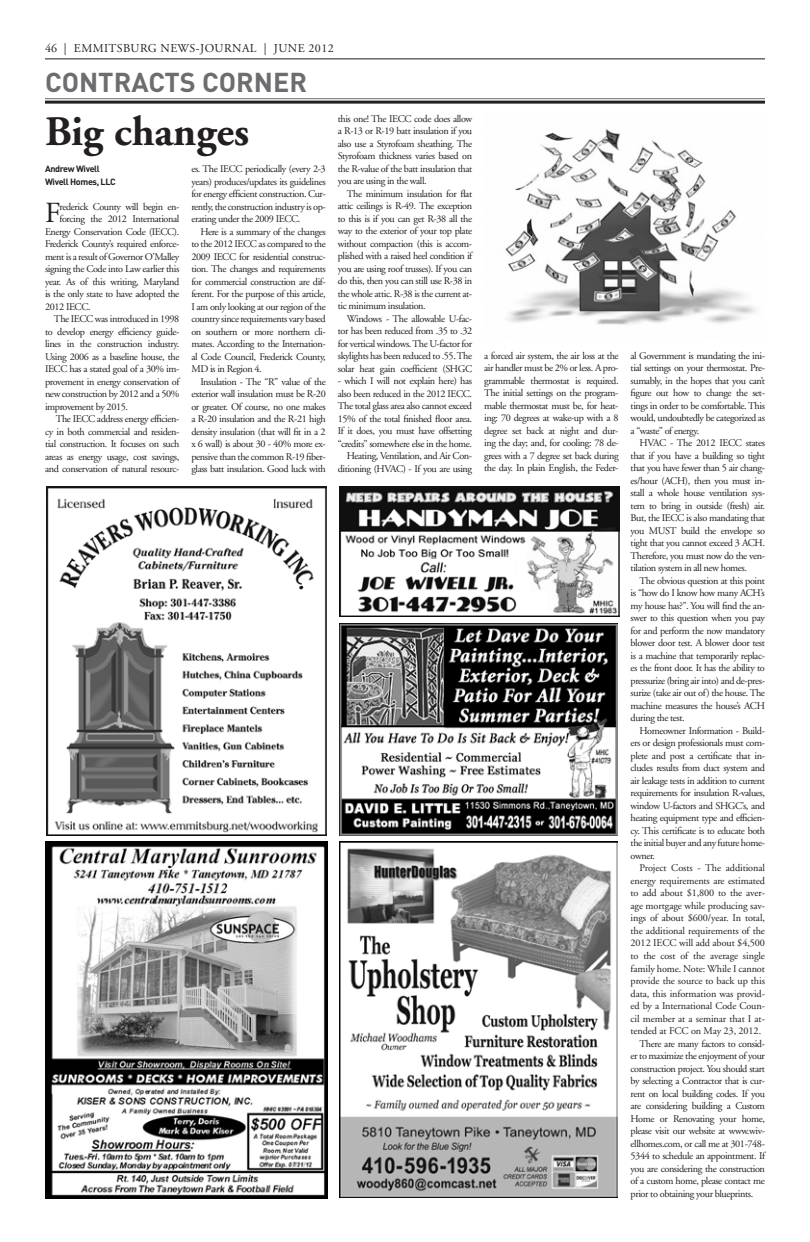
<style>
.page{position:relative;width:810px;height:1242px;background:#fff}
.page>*{position:absolute;margin:0;border:0;box-sizing:border-box;transform-origin:0 0}
.t1{font:700 42px "Adobe Garamond";color:#231f20}
.t2{font:29.1px "Adobe Garamond";color:#231f20}
.t3{font:700 27px "DIN";color:#6c6d70}
.t4{font:12px "Adobe Garamond";letter-spacing:.035em;color:#231f20}
.t5{font:10.2px/12.5px "Adobe Garamond";letter-spacing:-.04em;color:#231f20;text-align:justify}
.t6{font:10.2px "Adobe Garamond";letter-spacing:-.01em;color:#231f20}
.t7{font:700 9px/12.5px "DIN";letter-spacing:-.04em;color:#231f20}
</style>
<div class="page">
<hr style="left:45px;top:98px;width:720px;height:1px;background:#6c6d70">
<hr style="left:45px;top:101px;width:720px;height:3px;background:#231f20">
<hr style="left:45px;top:58px;width:720px;height:1px;background:#6c6d70">
<img style="left:45px;top:841px;width:282px;height:357px">
<img style="left:340px;top:842px;width:278px;height:355px">
<img style="left:339px;top:624px;width:279px;height:211px">
<img style="left:47px;top:486px;width:279px;height:350px">
<img style="left:340px;top:486px;width:279px;height:131px">
<img style="left:505px;top:129px;width:251px;height:196px">
<p class="t4" style="left:45px;top:42px;width:290px">46 | EMMITSBURG NEWS-JOURNAL | JUNE 2012</p>
<h3 class="t3" style="left:45px;top:65px;width:35px">Contracts</h3>
<h3 class="t3" style="left:202px;top:65px;width:19px">corner</h3>
<h1 class="t1" style="left:45px;top:108px;width:206px">Big changes</h1>
<p class="t5" style="left:191px;top:163px;width:136px">es. The IECC periodically (every 2-3 years) produces/updates its guidelines for energy efficient construction. Cur&shy;rently, the construction industry is op&shy;erating under the 2009 IECC.</p>
<p class="t5" style="left:191px;top:225px;width:136px;text-indent:9px">Here is a summary of the changes to the 2012 IECC as compared to the 2009 IECC for residential construc&shy;tion. The changes and requirements for commercial construction are dif&shy;ferent. For the purpose of this article, I am only looking at our region of the country since requirements vary based on southern or more northern cli&shy;mates. According to the Internation&shy;al Code Council, Frederick County, MD is in Region 4.</p>
<p class="t5" style="left:191px;top:375px;width:136px;text-indent:9px">Insulation - The “R” value of the exterior wall insulation must be R-20 or greater. Of course, no one makes a R-20 insulation and the R-21 high density insulation (that will fit in a 2 x 6 wall) is about 30 - 40% more ex&shy;pensive than the common R-19 fiber&shy;glass batt insulation. Good luck with</p>
<p class="t7" style="left:45px;top:162px;width:72px">Andrew Wivell<br>Wivell Homes, LLC</p>
<h2 class="t2" style="left:45px;top:197px;width:17px">F</h2>
<p class="t5" style="left:59px;top:200px;width:121px">rederick County will begin en-</p>
<p class="t5" style="left:59px;top:213px;width:121px">forcing the 2012 International</p>
<p class="t5" style="left:45px;top:225px;width:136px">Energy Conservation Code (IECC).</p>
<p class="t5" style="left:45px;top:238px;width:136px">Frederick County’s required enforce-</p>
<p class="t5" style="left:45px;top:250px;width:136px">ment is a result of Governor O’Malley</p>
<p class="t5" style="left:45px;top:263px;width:136px">signing the Code into Law earlier this</p>
<p class="t5" style="left:45px;top:275px;width:136px">year. As of this writing, Maryland</p>
<p class="t5" style="left:45px;top:288px;width:136px">is the only state to have adopted the</p>
<p class="t5" style="left:45px;top:300px;width:47px">2012 IECC.</p>
<p class="t5" style="left:54px;top:313px;width:127px">The IECC was introduced in 1998</p>
<p class="t5" style="left:45px;top:325px;width:136px">to develop energy efficiency guide-</p>
<p class="t5" style="left:45px;top:338px;width:136px">lines in the construction industry.</p>
<p class="t5" style="left:45px;top:350px;width:136px">Using 2006 as a baseline house, the</p>
<p class="t5" style="left:45px;top:363px;width:136px">IECC has a stated goal of a 30% im-</p>
<p class="t5" style="left:45px;top:375px;width:136px">provement in energy conservation of</p>
<p class="t5" style="left:45px;top:388px;width:136px">new construction by 2012 and a 50%</p>
<p class="t5" style="left:45px;top:400px;width:85px">improvement by 2015.</p>
<p class="t5" style="left:56px;top:413px;width:125px">The IECC address energy efficien-</p>
<p class="t5" style="left:45px;top:425px;width:136px">cy in both commercial and residen-</p>
<p class="t5" style="left:45px;top:438px;width:136px">tial construction. It focuses on such</p>
<p class="t5" style="left:45px;top:450px;width:136px">areas as energy usage, cost savings,</p>
<p class="t5" style="left:45px;top:463px;width:136px">and conservation of natural resourc-</p>
<p class="t5" style="left:338px;top:112px;width:136px">this one! The IECC code does allow a R-13 or R-19 batt insulation if you also use a Styrofoam sheathing. The Styrofoam thickness varies based on the R-value of the batt insulation that you are using in the wall.</p>
<p class="t5" style="left:338px;top:187px;width:136px;text-indent:9px">The minimum insulation for flat attic ceilings is R-49. The exception to this is if you can get R-38 all the way to the exterior of your top plate without compaction (this is accom&shy;plished with a raised heel condition if you are using roof trusses). If you can do this, then you can still use R-38 in the whole attic. R-38 is the current at&shy;tic minimum insulation.</p>
<p class="t5" style="left:338px;top:312px;width:136px;text-indent:9px">Windows - The allowable U-fac&shy;tor has been reduced from .35 to .32 for vertical windows. The U-factor for skylights has been reduced to .55. The solar heat gain coefficient (SHGC</p>
<p class="t5" style="left:338px;top:375px;width:136px;text-align:right">- which I will not explain here) has also been reduced in the 2012 IECC.<br>The total glass area also cannot exceed 15% of the total finished floor area.<br>If it does, you must have offsetting “credits” somewhere else in the home.<br>Heating, Ventilation, and Air Con&shy;ditioning (HVAC) - If you are using</p>
<p class="t5" style="left:484px;top:349px;width:136px">a forced air system, the air loss at the air handler must be 2% or less. A pro&shy;grammable thermostat is required.<br>The initial settings on the program&shy;mable thermostat must be, for heat&shy;ing: 70 degrees at wake-up with a 8 degree set back at night and dur&shy;ing the day; and, for cooling: 78 de&shy;grees with a 7 degree set back during the day. In plain English, the Feder-</p>
<p class="t5" style="left:631px;top:350px;width:136px">al Government is mandating the ini&shy;tial settings on your thermostat. Pre&shy;sumably, in the hopes that you can’t figure out how to change the set&shy;tings in order to be comfortable. This would, undoubtedly be categorized as a “waste” of energy.</p>
<p class="t5" style="left:631px;top:437px;width:136px;text-indent:9px">HVAC - The 2012 IECC states that if you have a building so tight that you have fewer than 5 air chang&shy;es/hour (ACH), then you must in&shy;stall a whole house ventilation sys&shy;tem to bring in outside (fresh) air.<br>But, the IECC is also mandating that you MUST build the envelope so tight that you cannot exceed 3 ACH.<br>Therefore, you must now do the ven&shy;tilation system in all new homes.</p>
<p class="t5" style="left:631px;top:575px;width:136px;text-indent:9px">The obvious question at this point is “how do I know how many ACH’s my house has?”. You will find the an&shy;swer to this question when you pay for and perform the now mandatory blower door test. A blower door test is a machine that temporarily replac&shy;es the front door. It has the ability to pressurize (bring air into) and de-pres&shy;surize (take air out of) the house. The machine measures the house’s ACH during the test.</p>
<p class="t5" style="left:631px;top:725px;width:136px;text-indent:9px">Homeowner Information - Build&shy;ers or design professionals must com&shy;plete and post a certificate that in&shy;cludes results from duct system and air leakage tests in addition to current requirements for insulation R-values, window U-factors and SHGC’s, and heating equipment type and efficien&shy;cy. This certificate is to educate both the initial buyer and any future home&shy;owner.</p>
<p class="t6" style="left:640px;top:863px;width:127px">Project Costs - The additional</p>
<p class="t6" style="left:631px;top:875px;width:136px">energy requirements are estimated</p>
<p class="t6" style="left:631px;top:888px;width:136px">to add about $1,800 to the aver-</p>
<p class="t6" style="left:631px;top:900px;width:136px">age mortgage while producing sav-</p>
<p class="t6" style="left:631px;top:913px;width:136px">ings of about $600/year. In total,</p>
<p class="t6" style="left:631px;top:925px;width:136px">the additional requirements of the</p>
<p class="t6" style="left:631px;top:938px;width:136px">2012 IECC will add about $4,500</p>
<p class="t6" style="left:631px;top:950px;width:136px">to the cost of the average single</p>
<p class="t6" style="left:631px;top:963px;width:136px">family home. Note: While I cannot</p>
<p class="t6" style="left:631px;top:975px;width:136px">provide the source to back up this</p>
<p class="t6" style="left:631px;top:988px;width:136px">data, this information was provid-</p>
<p class="t6" style="left:631px;top:1000px;width:136px">ed by a International Code Coun-</p>
<p class="t6" style="left:631px;top:1013px;width:136px">cil member at a seminar that I at-</p>
<p class="t6" style="left:631px;top:1025px;width:132px">tended at FCC on May 23, 2012.</p>
<p class="t5" style="left:640px;top:1037px;width:127px">There are many factors to consid-</p>
<p class="t5" style="left:631px;top:1050px;width:136px">er to maximize the enjoyment of your</p>
<p class="t5" style="left:631px;top:1062px;width:136px">construction project. You should start</p>
<p class="t5" style="left:631px;top:1075px;width:136px">by selecting a Contractor that is cur-</p>
<p class="t5" style="left:631px;top:1087px;width:136px">rent on local building codes. If you</p>
<p class="t5" style="left:631px;top:1100px;width:136px">are considering building a Custom</p>
<p class="t5" style="left:631px;top:1112px;width:136px">Home or Renovating your home,</p>
<p class="t5" style="left:631px;top:1125px;width:136px">please visit our website at www.wiv-</p>
<p class="t5" style="left:631px;top:1137px;width:136px">ellhomes.com, or call me at 301-748-</p>
<p class="t5" style="left:631px;top:1150px;width:136px">5344 to schedule an appointment. If</p>
<p class="t5" style="left:631px;top:1162px;width:136px">you are considering the construction</p>
<p class="t5" style="left:631px;top:1175px;width:136px">of a custom home, please contact me</p>
<p class="t5" style="left:631px;top:1187px;width:124px">prior to obtaining your blueprints.</p>
</div>
